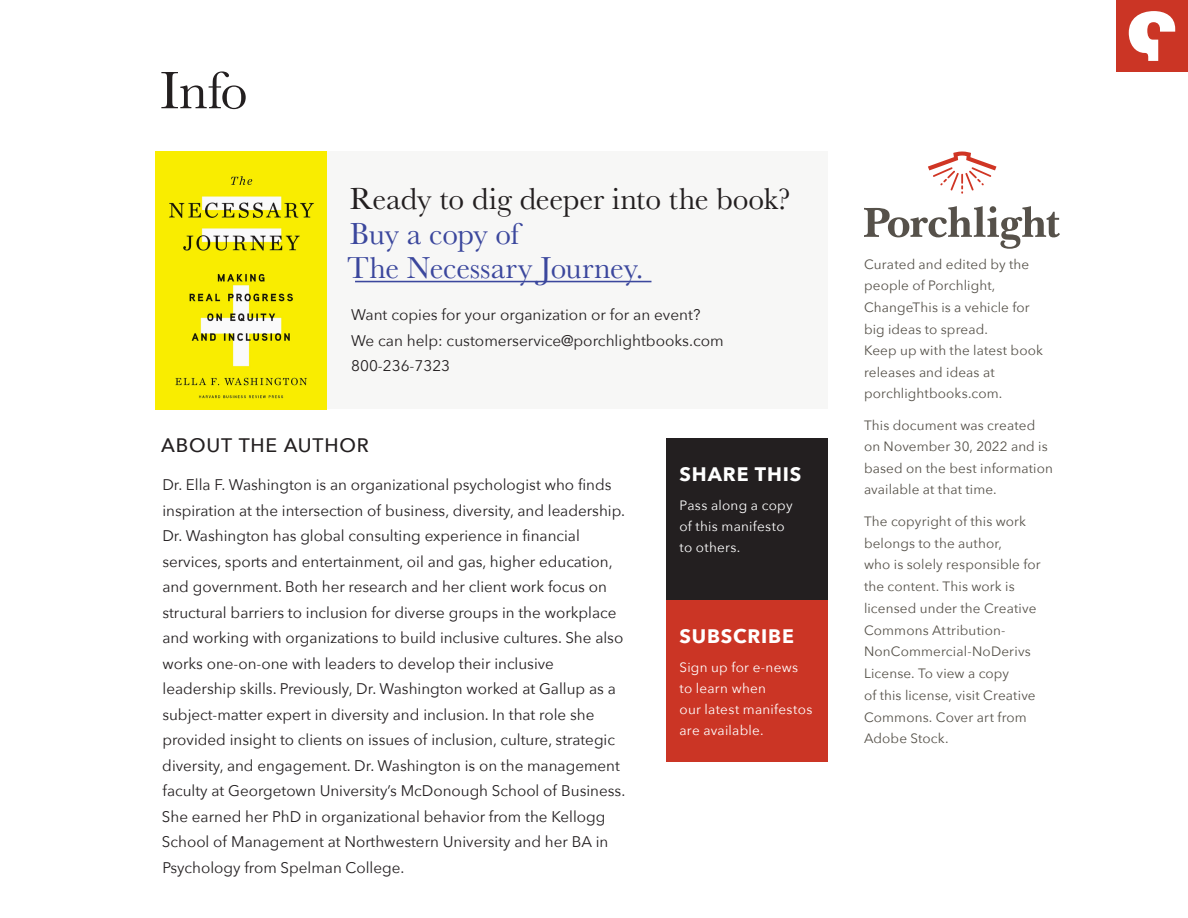
<style>
.page{position:relative;width:1188px;height:918px;background:#fff}
.page>*{position:absolute;margin:0;border:0;box-sizing:border-box;transform-origin:0 0}
.CTP_L1_head_-_bold_i{font:54.75px "Baskerville";color:#231f20}
.CTP_Info_-_ready_to{font:31.5px/34.5px "Baskerville";letter-spacing:-.005em;color:#3b479d}
.CTP_L3_head{font:700 19.5px "Avenir Next";letter-spacing:.045em;color:#fff}
.CTP_Info_-_author_bi{font:500 19.5px "Avenir Next";letter-spacing:.045em;color:#231f20}
.CTP_Info_-_author_bi-2{font:15.3px/25.5px "Avenir Next";color:#231f20}
.CTP_share_this_-_sub{font:13.5px/21.8px "Avenir Next";letter-spacing:.01em;color:#555149}
.CTP_share_this_-_sub-2{font:13.5px/21px "Avenir Next";letter-spacing:.02em;color:#fff}
.s1{color:#231f20}
</style>
<div class="page">
<div style="left:1116px;top:0;width:72px;height:72px;background:#cb3525"></div>
<svg style="left:1129px;top:11px;width:46px;height:50px"></svg>
<div style="left:318px;top:152px;width:510px;height:257px;background:#f7f7f6"></div>
<hr style="left:355px;top:281px;width:296px;height:1px;background:#3b479d">
<img style="left:155px;top:152px;width:172px;height:258px">
<div style="left:666px;top:600px;width:162px;height:162px;background:#cb3525"></div>
<div style="left:666px;top:438px;width:162px;height:162px;background:#231f20"></div>
<svg style="left:864px;top:206px;width:196px;height:43px"></svg>
<svg style="left:928px;top:152px;width:68px;height:42px"></svg>
<p class="CTP_L1_head_-_bold_i" style="left:160px;top:56px;width:89px">Info</p>
<p class="CTP_Info_-_ready_to" style="left:347px;top:182px;width:445px"><span class="s1">Ready to dig deeper into the book?<br></span>Buy a copy of<br>The Necessary Journey.</p>
<p class="CTP_Info_-_author_bi-2" style="left:351px;top:301px;width:374px">Want copies for your organization or for an event?<br>We can help: customerservice@porchlightbooks.com<br>800-236-7323</p>
<p class="CTP_Info_-_author_bi" style="left:161px;top:429px;width:209px">ABOUT THE AUTHOR</p>
<p class="CTP_Info_-_author_bi-2" style="left:162px;top:472px;width:465px">Dr. Ella F. Washington is an organizational psychologist who finds inspiration at the intersection of business, diversity, and leadership.<br>Dr. Washington has global consulting experience in financial services, sports and entertainment, oil and gas, higher education, and government. Both her research and her client work focus on structural barriers to inclusion for diverse groups in the workplace and working with organizations to build inclusive cultures. She also works one-on-one with leaders to develop their inclusive leadership skills. Previously, Dr. Washington worked at Gallup as a subject-matter expert in diversity and inclusion. In that role she provided insight to clients on issues of inclusion, culture, strategic diversity, and engagement. Dr. Washington is on the management faculty at Georgetown University’s McDonough School of Business.<br>She earned her PhD in organizational behavior from the Kellogg School of Management at Northwestern University and her BA in Psychology from Spelman College.</p>
<p class="CTP_L3_head" style="left:680px;top:457px;width:123px">SHARE THIS</p>
<p class="CTP_share_this_-_sub-2" style="left:680px;top:494px;width:115px">Pass along a copy of this manifesto to others.</p>
<p class="CTP_L3_head" style="left:680px;top:619px;width:116px">SUBSCRIBE</p>
<p class="CTP_share_this_-_sub-2" style="left:680px;top:656px;width:134px">Sign up for e-news to learn when<br>our latest manifestos are available.</p>
<p class="CTP_share_this_-_sub" style="left:864px;top:253px;width:181px">Curated and edited by the people of Porchlight,<br>ChangeThis is a vehicle for big ideas to spread.<br>Keep up with the latest book releases and ideas at porchlightbooks.com.</p>
<p class="CTP_share_this_-_sub" style="left:864px;top:414px;width:190px">This document was created on November 30, 2022 and is based on the best information available at that time.</p>
<p class="CTP_share_this_-_sub" style="left:864px;top:510px;width:178px">The copyright of this work belongs to the author,<br>who is solely responsible for the content. This work is licensed under the Creative<br>Commons Attribution-<br>NonCommercial-NoDerivs<br>License. To view a copy<br>of this license, visit Creative<br>Commons. Cover art from<br>Adobe Stock.</p>
</div>
